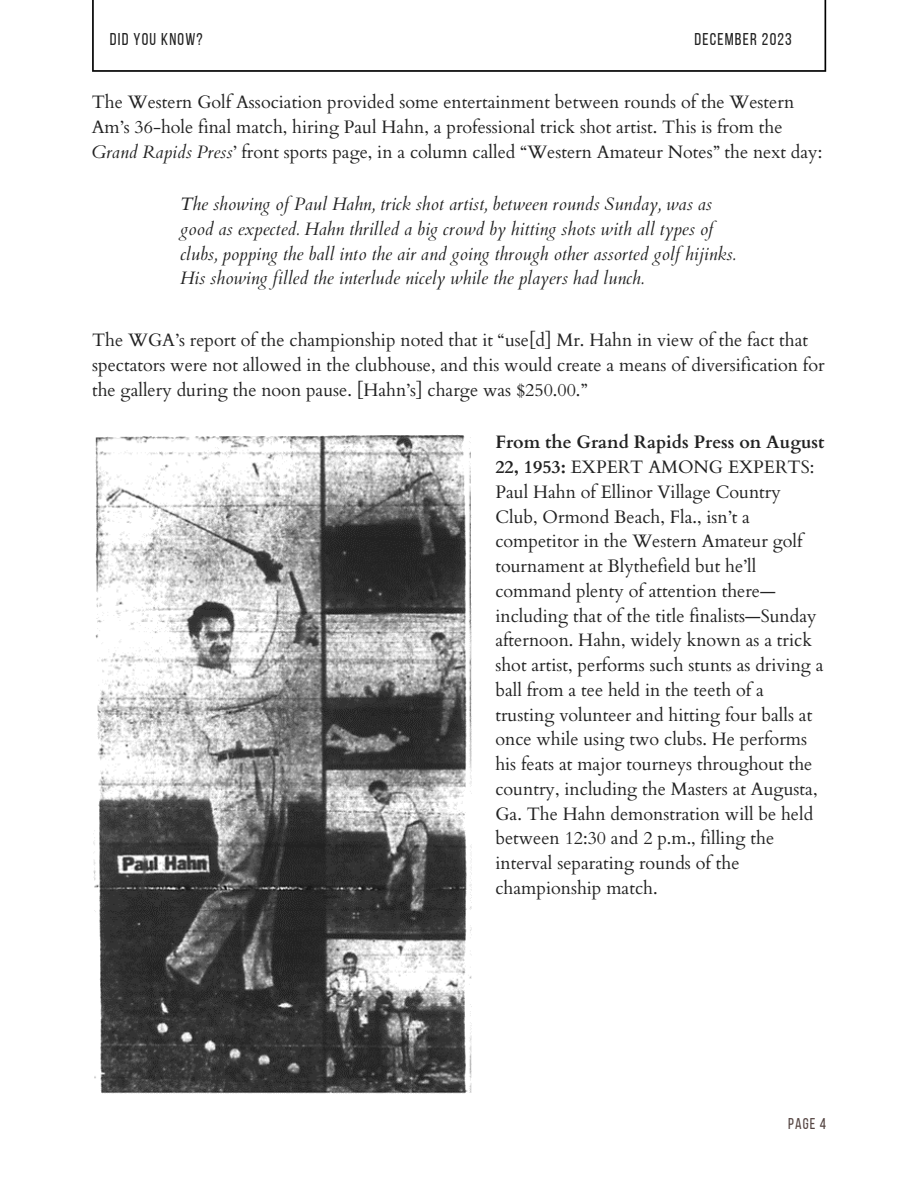
<style>
.page{position:relative;width:918px;height:1188px;background:#fff}
.page>*{position:absolute;margin:0;border:0;box-sizing:border-box;transform-origin:0 0}
.t1{font:18px/24.8px "Cardo";color:#222}
.t2{font:italic 18px/24.8px "Cardo";color:#222}
.t3{font:17.1px "Bebas Neue";letter-spacing:.07em;color:#222}
.t4{font:15.6px "Bebas Neue";color:#544441}
.s1{font-style:italic}
.s2{font-weight:700}
</style>
<div class="page">
<img style="left:93px;top:434px;width:379px;height:660px">
<p class="t3" style="left:110px;top:32px;width:94px">DID YOU KNOW?</p>
<p class="t3" style="left:695px;top:32px;width:99px">DECEMBER 2023</p>
<p class="t1" style="left:92px;top:90px;width:732px">The Western Golf Association provided some entertainment between rounds of the Western<br>Am’s 36-hole final match, hiring Paul Hahn, a professional trick shot artist. This is from the<br><span class="s1">Grand Rapids Press</span>’ front sports page, in a column called “Western Amateur Notes” the next day:</p>
<p class="t2" style="left:180px;top:192px;width:557px">The showing of Paul Hahn, trick shot artist, between rounds Sunday, was as good as expected. Hahn thrilled a big crowd by hitting shots with all types of clubs, popping the ball into the air and going through other assorted golf hijinks.<br>His showing filled the interlude nicely while the players had lunch.</p>
<p class="t1" style="left:92px;top:328px;width:734px">The WGA’s report of the championship noted that it “use[d] Mr. Hahn in view of the fact that spectators were not allowed in the clubhouse, and this would create a means of diversification for the gallery during the noon pause. [Hahn’s] charge was $250.00.”</p>
<p class="t1" style="left:495px;top:430px;width:331px"><span class="s2">From the Grand Rapids Press on August 22, 1953:</span> EXPERT AMONG EXPERTS:<br>Paul Hahn of Ellinor Village Country Club, Ormond Beach, Fla., isn’t a competitor in the Western Amateur golf tournament at Blythefield but he’ll command plenty of attention there— including that of the title finalists—Sunday afternoon. Hahn, widely known as a trick shot artist, performs such stunts as driving a ball from a tee held in the teeth of a trusting volunteer and hitting four balls at once while using two clubs. He performs his feats at major tourneys throughout the country, including the Masters at Augusta, Ga. The Hahn demonstration will be held between 12:30 and 2 p.m., filling the interval separating rounds of the championship match.</p>
<p class="t4" style="left:788px;top:1117px;width:40px">PAGE 4</p>
</div>
